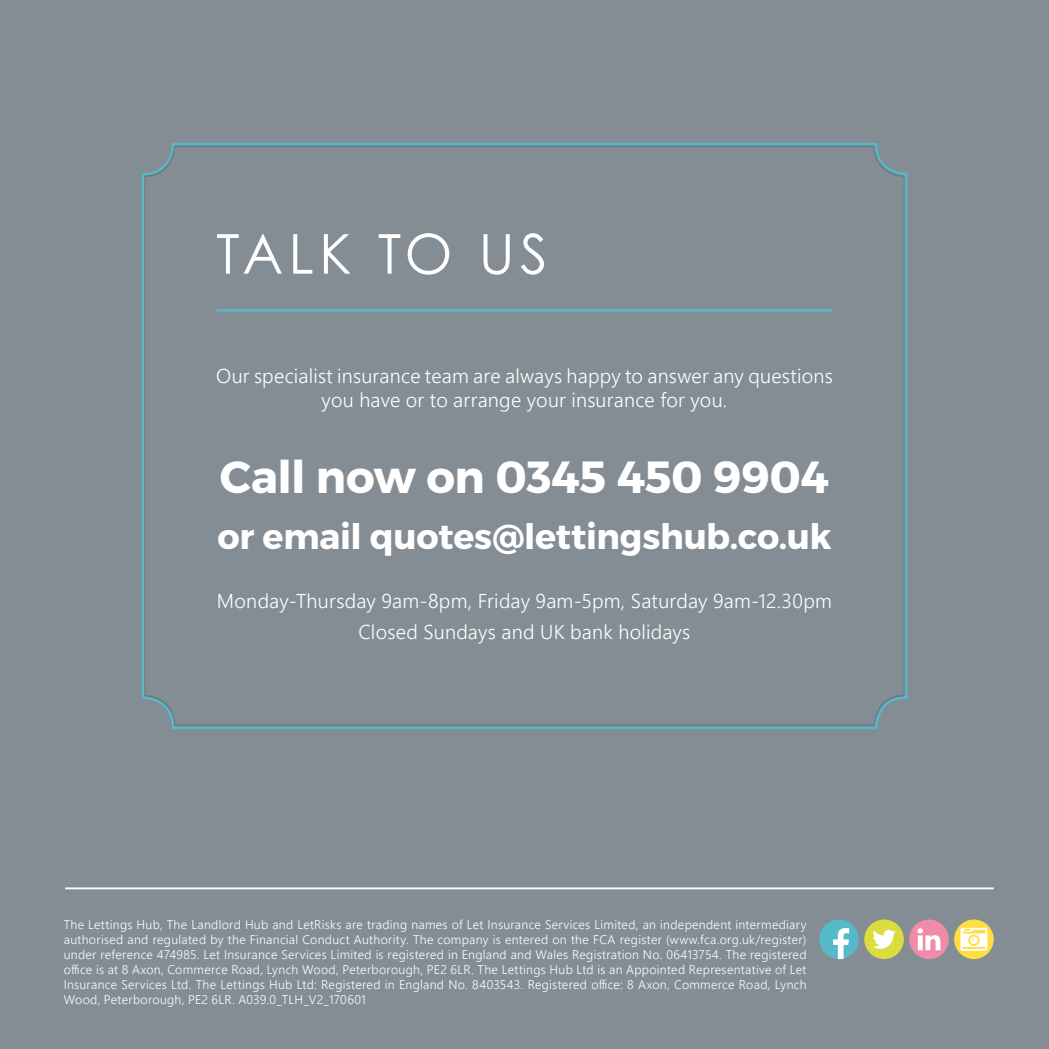
<style>
.page{position:relative;width:1049px;height:1049px;background:#838d93}
.page>*{position:absolute;margin:0;border:0;box-sizing:border-box;transform-origin:0 0}
.t1{font:55px "Century Gothic";letter-spacing:.095em;color:#fff}
.t2{font:700 45px "Montserrat";letter-spacing:-.01em;color:#fff}
.t3{font:700 35px "Montserrat";letter-spacing:-.01em;color:#fff}
.t4{font:300 20px/24px "Segoe UI";letter-spacing:.01em;color:#fff;text-align:center}
.t5{font:300 12.5px/15px "Segoe UI";letter-spacing:.025em;color:#fff;text-align:justify}
</style>
<div class="page">
<hr style="left:216px;top:309px;width:617px;height:3px;background:#56b9ca">
<div style="left:819px;top:919px;width:40px;height:40px;background:#56b9ca;border-radius:50%"></div>
<svg style="left:833px;top:928px;width:16px;height:31px"></svg>
<svg style="left:954px;top:919px;width:40px;height:40px"></svg>
<svg style="left:960px;top:928px;width:27px;height:23px"></svg>
<div style="left:909px;top:919px;width:40px;height:40px;background:#f08ba9;border-radius:50%"></div>
<svg style="left:917px;top:928px;width:23px;height:22px"></svg>
<div style="left:864px;top:919px;width:40px;height:40px;background:#dbdd3e;border-radius:50%"></div>
<svg style="left:872px;top:930px;width:24px;height:19px"></svg>
<hr style="left:65px;top:887px;width:929px;height:2px;background:#fff">
<h1 class="t1" style="left:216px;top:215px;width:333px">TALK TO US</h1>
<h3 class="t4" style="left:216px;top:363px;width:618px">Our specialist insurance team are always happy to answer any questions you have or to arrange your insurance for you.</h3>
<h2 class="t2" style="left:220px;top:449px;width:611px">Call now on 0345 450 9904</h2>
<h3 class="t3" style="left:218px;top:515px;width:615px">or email quotes@lettingshub.co.uk</h3>
<h3 class="t4" style="left:217px;top:585px;width:616px;line-height:31px">Monday-Thursday 9am-8pm, Friday 9am-5pm, Saturday 9am-12.30pm<br>Closed Sundays and UK bank holidays</h3>
<p class="t5" style="left:64px;top:916px;width:744px">The Lettings Hub, The Landlord Hub and LetRisks are trading names of Let Insurance Services Limited, an independent intermediary authorised and regulated by the Financial Conduct Authority. The company is entered on the FCA register (www.fca.org.uk/register) under reference 474985. Let Insurance Services Limited is registered in England and Wales Registration No. 06413754. The registered office is at 8 Axon, Commerce Road, Lynch Wood, Peterborough, PE2 6LR. The Lettings Hub Ltd is an Appointed Representative of Let Insurance Services Ltd. The Lettings Hub Ltd: Registered in England No. 8403543. Registered office: 8 Axon, Commerce Road, Lynch Wood, Peterborough, PE2 6LR. A039.0_TLH_V2_170601</p>
</div>
